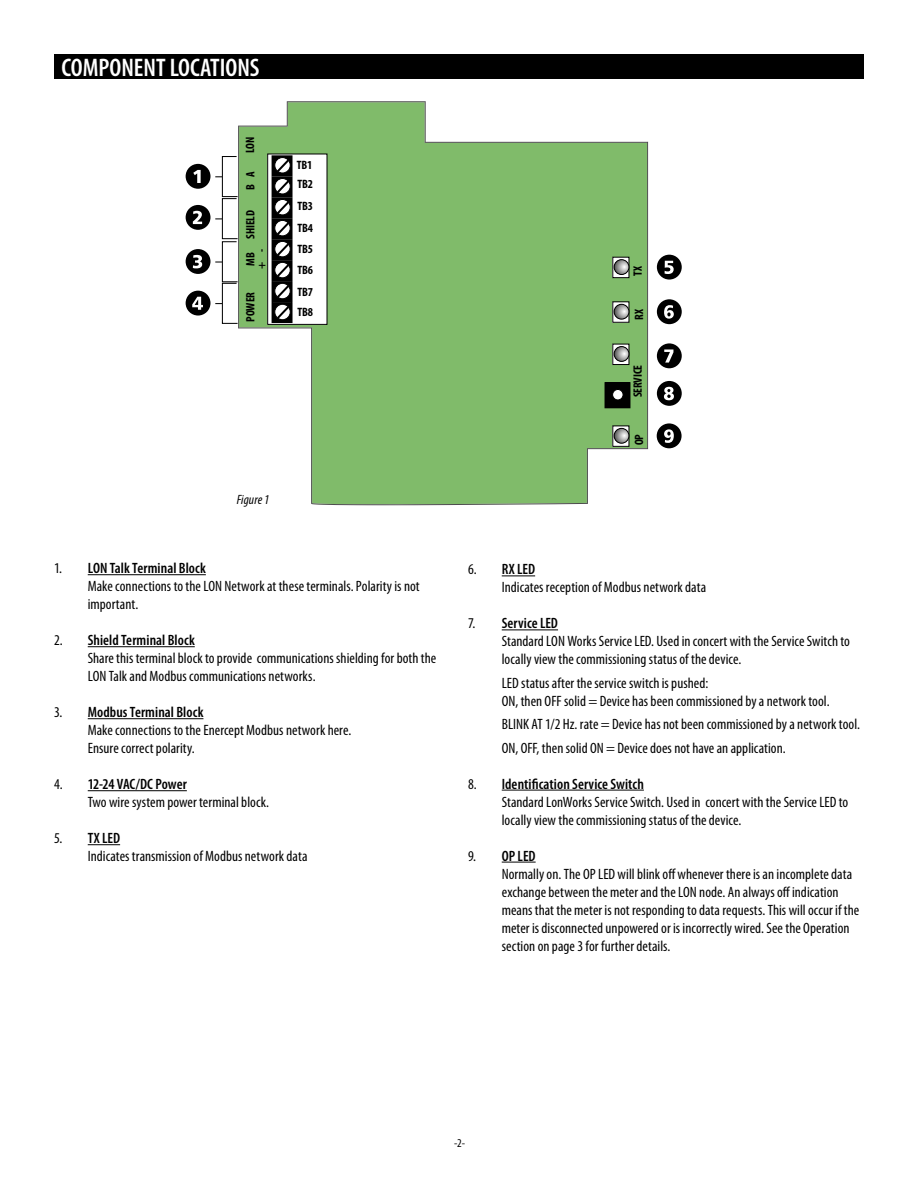
<style>
.page{position:relative;width:918px;height:1188px;background:#fff}
.page>*{position:absolute;margin:0;border:0;box-sizing:border-box;transform-origin:0 0}
.t1{font:600 condensed 25.5px "Myriad Pro";color:#fff}
.t2{font:condensed 15px/18px "Myriad Pro";letter-spacing:.005em;color:#000}
.t3{font:600 condensed 15px "Myriad Pro";letter-spacing:.005em;color:#000}
.t4{font:italic condensed 13.5px "Myriad Pro";letter-spacing:.005em;color:#000}
.t5{font:700 condensed 12.15px/20.4px "Myriad Pro";letter-spacing:-.01em;color:#000}
.Specification_subhead{font:condensed 12px "Myriad Pro";color:#000}
.s1{font-weight:400}
</style>
<div class="page">
<hr style="left:88px;top:574px;width:118px;height:1px;background:#000">
<hr style="left:88px;top:646px;width:107px;height:1px;background:#000">
<hr style="left:88px;top:718px;width:115px;height:1px;background:#000">
<hr style="left:88px;top:790px;width:99px;height:1px;background:#000">
<hr style="left:88px;top:844px;width:32px;height:1px;background:#000">
<div style="left:54px;top:54px;width:810px;height:25px;background:#000"></div>
<hr style="left:502px;top:576px;width:33px;height:1px;background:#000">
<hr style="left:502px;top:630px;width:56px;height:1px;background:#000">
<hr style="left:502px;top:790px;width:142px;height:1px;background:#000">
<hr style="left:502px;top:862px;width:34px;height:1px;background:#000">
<svg style="left:238px;top:101px;width:410px;height:404px;fill:#80bb6a"></svg>
<div style="left:657px;top:255px;width:25px;height:25px;background:#000;border-radius:50%"></div>
<svg style="left:665px;top:261px;width:9px;height:13px"></svg>
<div style="left:657px;top:299px;width:25px;height:25px;background:#000;border-radius:50%"></div>
<svg style="left:664px;top:305px;width:10px;height:14px"></svg>
<div style="left:657px;top:343px;width:25px;height:25px;background:#000;border-radius:50%"></div>
<svg style="left:664px;top:349px;width:9px;height:14px"></svg>
<div style="left:657px;top:381px;width:25px;height:25px;background:#000;border-radius:50%"></div>
<svg style="left:664px;top:387px;width:10px;height:13px"></svg>
<div style="left:657px;top:423px;width:25px;height:25px;background:#000;border-radius:50%"></div>
<svg style="left:664px;top:429px;width:10px;height:14px"></svg>
<svg style="left:614px;top:259px;width:13px;height:17px"></svg>
<div style="left:612px;top:257px;width:17px;height:21px;border:1px solid #000"></div>
<div style="left:605px;top:383px;width:25px;height:25px;background:#000"></div>
<div style="left:605px;top:382px;width:25px;height:26px;border:1px solid #000"></div>
<div style="left:613px;top:389px;width:10px;height:11px;background:#fff;border-radius:50%"></div>
<div style="left:612px;top:389px;width:11px;height:11px;border:1px solid #000;border-radius:50%"></div>
<div style="left:268px;top:154px;width:59px;height:170px;background:#fff"></div>
<div style="left:267px;top:154px;width:60px;height:171px;border:1px solid #000"></div>
<div style="left:272px;top:155px;width:20px;height:21px;border:1px solid #000"></div>
<div style="left:272px;top:176px;width:20px;height:21px;border:1px solid #000"></div>
<div style="left:272px;top:197px;width:20px;height:21px;border:1px solid #000"></div>
<div style="left:272px;top:218px;width:20px;height:21px;border:1px solid #000"></div>
<div style="left:272px;top:239px;width:20px;height:21px;border:1px solid #000"></div>
<div style="left:272px;top:260px;width:20px;height:21px;border:1px solid #000"></div>
<div style="left:272px;top:281px;width:20px;height:21px;border:1px solid #000"></div>
<div style="left:272px;top:302px;width:20px;height:21px;border:1px solid #000"></div>
<svg style="left:274px;top:157px;width:17px;height:164px"></svg>
<svg style="left:614px;top:260px;width:15px;height:15px"></svg>
<div style="left:614px;top:259px;width:15px;height:16px;border:1px solid #000;border-radius:50%"></div>
<svg style="left:614px;top:303px;width:13px;height:18px"></svg>
<div style="left:612px;top:301px;width:17px;height:22px;border:1px solid #000"></div>
<svg style="left:614px;top:304px;width:15px;height:15px"></svg>
<div style="left:614px;top:304px;width:15px;height:15px;border:1px solid #000;border-radius:50%"></div>
<svg style="left:614px;top:346px;width:13px;height:17px"></svg>
<div style="left:612px;top:344px;width:17px;height:21px;border:1px solid #000"></div>
<svg style="left:614px;top:347px;width:15px;height:14px"></svg>
<div style="left:614px;top:346px;width:15px;height:16px;border:1px solid #000;border-radius:50%"></div>
<svg style="left:614px;top:428px;width:13px;height:17px"></svg>
<svg style="left:614px;top:428px;width:15px;height:15px"></svg>
<div style="left:614px;top:428px;width:15px;height:16px;border:1px solid #000;border-radius:50%"></div>
<div style="left:186px;top:164px;width:24px;height:25px;background:#000;border-radius:50%"></div>
<svg style="left:193px;top:170px;width:8px;height:13px"></svg>
<div style="left:186px;top:205px;width:24px;height:25px;background:#000;border-radius:50%"></div>
<svg style="left:193px;top:211px;width:9px;height:13px"></svg>
<div style="left:186px;top:249px;width:24px;height:25px;background:#000;border-radius:50%"></div>
<svg style="left:193px;top:255px;width:9px;height:13px"></svg>
<div style="left:186px;top:291px;width:24px;height:25px;background:#000;border-radius:50%"></div>
<svg style="left:192px;top:297px;width:11px;height:13px"></svg>
<svg style="left:215px;top:156px;width:24px;height:168px"></svg>
<p class="t1" style="left:61px;top:54px;width:200px">COMPONENT LOCATIONS</p>
<p class="t5" style="left:240px;top:153px;width:18px;rotate:-90deg">LON</p>
<p class="t5" style="left:240px;top:190px;width:20px;rotate:-90deg">B A</p>
<p class="t5" style="left:240px;top:239px;width:30px;rotate:-90deg">SHIELD</p>
<p class="t5" style="left:252px;top:252px;width:5px;rotate:-90deg">-</p>
<p class="t5" style="left:245px;top:269px;width:18px;line-height:11.1px;rotate:-90deg">MB +</p>
<p class="t5" style="left:240px;top:322px;width:31px;rotate:-90deg">POWER</p>
<p class="t5" style="left:297px;top:156px;width:18px;line-height:19px">TB1<br>TB2</p>
<p class="t5" style="left:298px;top:196px;width:17px;line-height:21.1px">TB3<br>TB4</p>
<p class="t5" style="left:298px;top:239px;width:17px">TB5<br>TB6</p>
<p class="t5" style="left:298px;top:281px;width:17px">TB7<br>TB8</p>
<p class="t4" style="left:237px;top:492px;width:34px">Figure 1</p>
<p class="t3" style="left:54px;top:560px;width:153px"><span class="s1">1.</span> LON Talk Terminal Block</p>
<p class="t2" style="left:88px;top:578px;width:333px">Make connections to the LON Network at these terminals. Polarity is not important.</p>
<p class="t3" style="left:54px;top:632px;width:142px"><span class="s1">2.</span> Shield Terminal Block</p>
<p class="t2" style="left:88px;top:650px;width:350px">Share this terminal block to provide communications shielding for both the<br>LON Talk and Modbus communications networks.</p>
<p class="t3" style="left:54px;top:704px;width:151px"><span class="s1">3.</span> Modbus Terminal Block</p>
<p class="t2" style="left:88px;top:722px;width:265px">Make connections to the Enercept Modbus network here.<br>Ensure correct polarity.</p>
<p class="t3" style="left:54px;top:776px;width:134px"><span class="s1">4.</span> 12-24 VAC/DC Power</p>
<p class="t2" style="left:88px;top:794px;width:183px">Two wire system power terminal block.</p>
<p class="t3" style="left:54px;top:830px;width:68px"><span class="s1">5.</span> TX LED</p>
<p class="t2" style="left:88px;top:848px;width:221px">Indicates transmission of Modbus network data</p>
<p class="t5" style="left:628px;top:276px;width:11px;rotate:-90deg">TX</p>
<p class="t5" style="left:629px;top:320px;width:12px;rotate:-90deg">RX</p>
<p class="t5" style="left:628px;top:397px;width:34px;rotate:-90deg">SERVICE</p>
<p class="t5" style="left:629px;top:445px;width:13px;rotate:-90deg">OP</p>
<p class="t3" style="left:468px;top:561px;width:69px"><span class="s1">6.</span> RX LED</p>
<p class="t2" style="left:502px;top:579px;width:206px">Indicates reception of Modbus network data</p>
<p class="t3" style="left:468px;top:615px;width:92px"><span class="s1">7.</span> Service LED</p>
<p class="t2" style="left:502px;top:633px;width:350px">Standard LON Works Service LED. Used in concert with the Service Switch to locally view the commissioning status of the device.</p>
<p class="t2" style="left:502px;top:674px;width:208px">LED status after the service switch is pushed:</p>
<p class="t2" style="left:502px;top:692px;width:329px">ON, then OFF solid = Device has been commissioned by a network tool.</p>
<p class="t2" style="left:502px;top:716px;width:360px">BLINK AT 1/2 Hz. rate = Device has not been commissioned by a network tool.</p>
<p class="t2" style="left:502px;top:739px;width:285px">ON, OFF, then solid ON = Device does not have an application.</p>
<p class="t3" style="left:468px;top:775px;width:177px"><span class="s1">8.</span> Identification Service Switch</p>
<p class="t2" style="left:502px;top:793px;width:348px">Standard LonWorks Service Switch. Used in concert with the Service LED to locally view the commissioning status of the device.</p>
<p class="t3" style="left:468px;top:847px;width:69px"><span class="s1">9.</span> OP LED</p>
<p class="t2" style="left:502px;top:865px;width:359px">Normally on. The OP LED will blink off whenever there is an incomplete data exchange between the meter and the LON node. An always off indication means that the meter is not responding to data requests. This will occur if the meter is disconnected unpowered or is incorrectly wired. See the Operation section on page 3 for further details.</p>
<p class="Specification_subhead" style="left:454px;top:1137px;width:12px">-2-</p>
</div>
